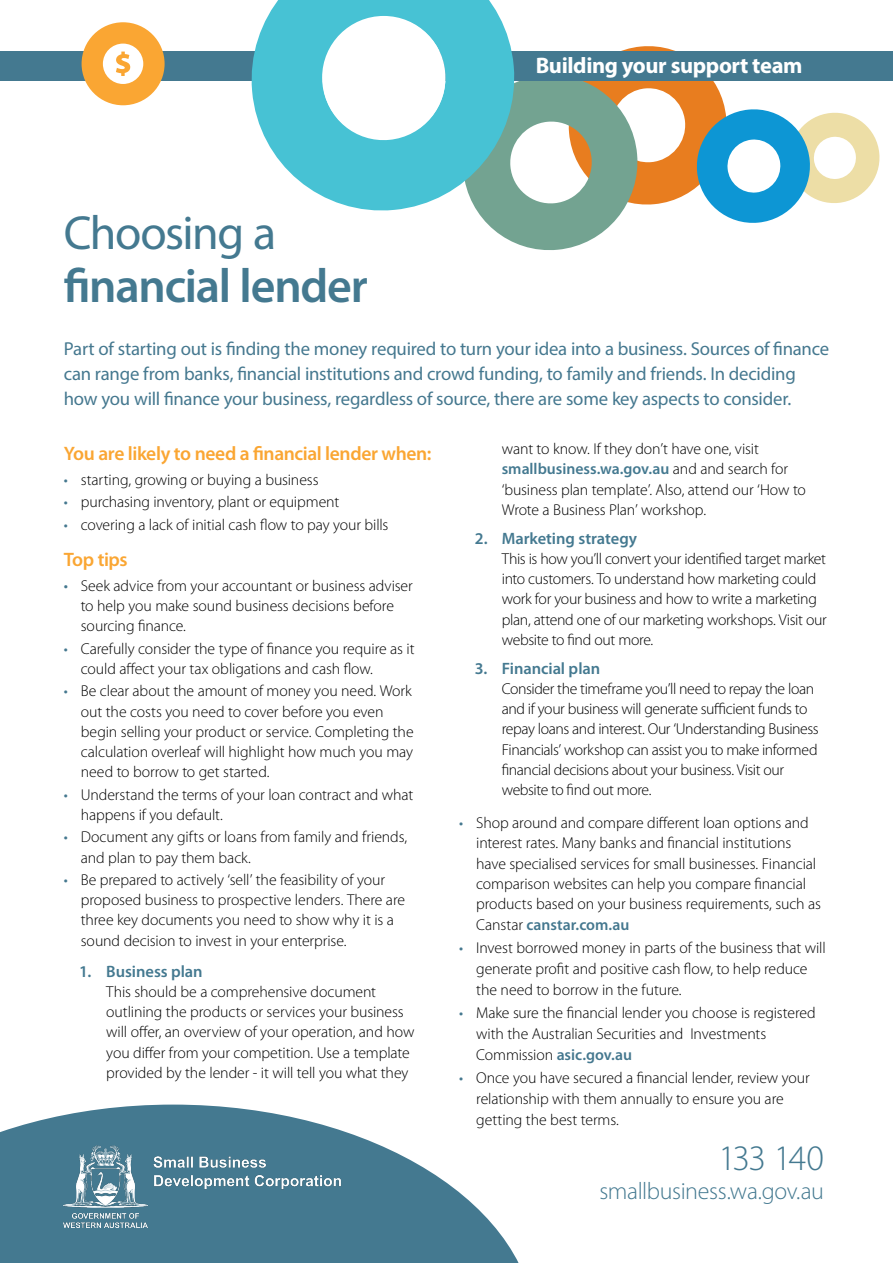
<style>
.page{position:relative;width:893px;height:1263px;background:#fff}
.page>*{position:absolute;margin:0;border:0;box-sizing:border-box;transform-origin:0 0}
._1__Header__L1{font:600 48px/52.5px "Myriad Pro";letter-spacing:-.025em;color:#447990}
.t1{font:300 36px "Myriad Pro";letter-spacing:-.06em;color:#447990}
.t2{font:300 24px "Myriad Pro";letter-spacing:-.015em;color:#447990}
.t3{font:700 22.5px "Myriad Pro";letter-spacing:-.015em;color:#fff}
._2__Subheader__L2{font:600 19.5px "Myriad Pro";letter-spacing:-.02em;color:#faa633}
._4__Intro_Copy{font:18.75px/24.8px "Myriad Pro";letter-spacing:-.015em;color:#45788f}
.t4{font:600 16.5px "Myriad Pro";letter-spacing:-.005em;color:#447990}
._6__Bullets_L1{font:300 15.75px/20.2px "Myriad Pro";letter-spacing:-.01em;color:#000}
._6__Bullets_L1__last{font:300 15.75px/20.2px "Myriad Pro";letter-spacing:-.005em;color:#000}
.s1{font-weight:400}
.s2{font-weight:400;font-stretch:condensed;color:#45788f}
.s3{font-weight:400;font-stretch:condensed;font-size:16.5px;color:#45788f}
.s4{font-weight:600;color:#447990}
.s5{font-weight:600;color:#45788f}
</style>
<div class="page">
<div style="left:0;top:51px;width:893px;height:30px;background:#447990"></div>
<div style="left:82px;top:22px;width:83px;height:83px;background:#faa633;border-radius:50%"></div>
<svg style="left:481px;top:46px;width:399px;height:204px"></svg>
<svg style="left:251px;top:0;width:269px;height:217px;fill:#47c2d4"></svg>
<div style="left:322px;top:16px;width:123px;height:123px;background:#fff;border-radius:50%"></div>
<svg style="left:0;top:1104px;width:519px;height:159px;fill:#447990"></svg>
<img style="left:64px;top:1146px;width:277px;height:81px">
<div style="left:517px;top:51px;width:376px;height:30px;background:#447990"></div>
<div style="left:103px;top:44px;width:40px;height:40px;background:#fff;border-radius:50%"></div>
<svg style="left:116px;top:52px;width:14px;height:24px"></svg>
<h1 class="_1__Header__L1" style="left:64px;top:205px;width:306px"><span class="s1">Choosing a </span>financial lender</h1>
<p class="t3" style="left:536px;top:51px;width:268px">Building your support team</p>
<p class="_4__Intro_Copy" style="left:64px;top:336px;width:767px">Part of starting out is finding the money required to turn your idea into a business. Sources of finance can range from banks, financial institutions and crowd funding, to family and friends. In deciding how you will finance your business, regardless of source, there are some key aspects to consider.</p>
<h2 class="_2__Subheader__L2" style="left:64px;top:441px;width:369px">You are likely to need a financial lender when:</h2>
<p class="_6__Bullets_L1" style="left:64px;top:470px;width:256px"><span class="s2">•</span> starting, growing or buying a business</p>
<p class="_6__Bullets_L1" style="left:64px;top:492px;width:277px"><span class="s2">•</span> purchasing inventory, plant or equipment</p>
<p class="_6__Bullets_L1__last" style="left:64px;top:514px;width:326px"><span class="s2">•</span> covering a lack of initial cash flow to pay your bills</p>
<h2 class="_2__Subheader__L2" style="left:64px;top:547px;width:65px">Top tips</h2>
<p class="_6__Bullets_L1" style="left:81px;top:576px;width:333px;text-indent:-17px"><span class="s3">•</span> Seek advice from your accountant or business adviser to help you make sound business decisions before sourcing finance.</p>
<p class="_6__Bullets_L1" style="left:81px;top:638px;width:335px;text-indent:-17px"><span class="s2">•</span> Carefully consider the type of finance you require as it could affect your tax obligations and cash flow.</p>
<p class="_6__Bullets_L1__last" style="left:81px;top:681px;width:334px;text-indent:-17px"><span class="s2">•</span> Be clear about the amount of money you need. Work out the costs you need to cover before you even begin selling your product or service. Completing the calculation overleaf will highlight how much you may need to borrow to get started.</p>
<p class="_6__Bullets_L1__last" style="left:81px;top:784px;width:334px;text-indent:-17px"><span class="s2">•</span> Understand the terms of your loan contract and what happens if you default.</p>
<p class="_6__Bullets_L1__last" style="left:81px;top:827px;width:328px;text-indent:-17px"><span class="s2">•</span> Document any gifts or loans from family and friends, and plan to pay them back.</p>
<p class="_6__Bullets_L1" style="left:81px;top:870px;width:326px;text-indent:-17px"><span class="s2">•</span> Be prepared to actively ‘sell’ the feasibility of your proposed business to prospective lenders. There are three key documents you need to show why it is a sound decision to invest in your enterprise.</p>
<p class="t4" style="left:79px;top:960px;width:125px">1. Business plan</p>
<p class="_6__Bullets_L1" style="left:106px;top:982px;width:310px">This should be a comprehensive document outlining the products or services your business will offer, an overview of your operation, and how you differ from your competition. Use a template provided by the lender - it will tell you what they</p>
<p class="_6__Bullets_L1" style="left:502px;top:439px;width:306px">want to know. If they don’t have one, visit <span class="s4">smallbusiness.wa.gov.au</span> and and search for ‘business plan template’. Also, attend our ‘How to Wrote a Business Plan’ workshop.</p>
<p class="t4" style="left:475px;top:527px;width:164px">2. Marketing strategy</p>
<p class="_6__Bullets_L1" style="left:502px;top:549px;width:326px">This is how you’ll convert your identified target market into customers. To understand how marketing could work for your business and how to write a marketing plan, attend one of our marketing workshops. Visit our website to find out more.</p>
<p class="t4" style="left:475px;top:657px;width:127px">3. Financial plan</p>
<p class="_6__Bullets_L1" style="left:502px;top:679px;width:319px">Consider the timeframe you’ll need to repay the loan and if your business will generate sufficient funds to repay loans and interest. Our ‘Understanding Business Financials’ workshop can assist you to make informed financial decisions about your business. Visit our website to find out more.</p>
<p class="_6__Bullets_L1" style="left:476px;top:813px;width:346px;text-indent:-17px"><span class="s2">•</span> Shop around and compare different loan options and interest rates. Many banks and financial institutions have specialised services for small businesses. Financial comparison websites can help you compare financial products based on your business requirements, such as Canstar <span class="s5">canstar.com.au</span></p>
<p class="_6__Bullets_L1" style="left:476px;top:938px;width:351px;line-height:20.7px;text-indent:-17px"><span class="s2">•</span> Invest borrowed money in parts of the business that will generate profit and positive cash flow, to help reduce the need to borrow in the future.</p>
<p class="_6__Bullets_L1" style="left:476px;top:1002px;width:341px;line-height:21px;text-indent:-17px"><span class="s2">•</span> Make sure the financial lender you choose is registered with the Australian Securities and Investments<br>Commission <span class="s5">asic.gov.au</span></p>
<p class="_6__Bullets_L1" style="left:476px;top:1067px;width:335px;line-height:21px;text-indent:-17px"><span class="s2">•</span> Once you have secured a financial lender, review your relationship with them annually to ensure you are getting the best terms.</p>
<p class="t1" style="left:718px;top:1138px;width:107px">133 140</p>
<p class="t2" style="left:599px;top:1177px;width:226px">smallbusiness.wa.gov.au</p>
</div>
